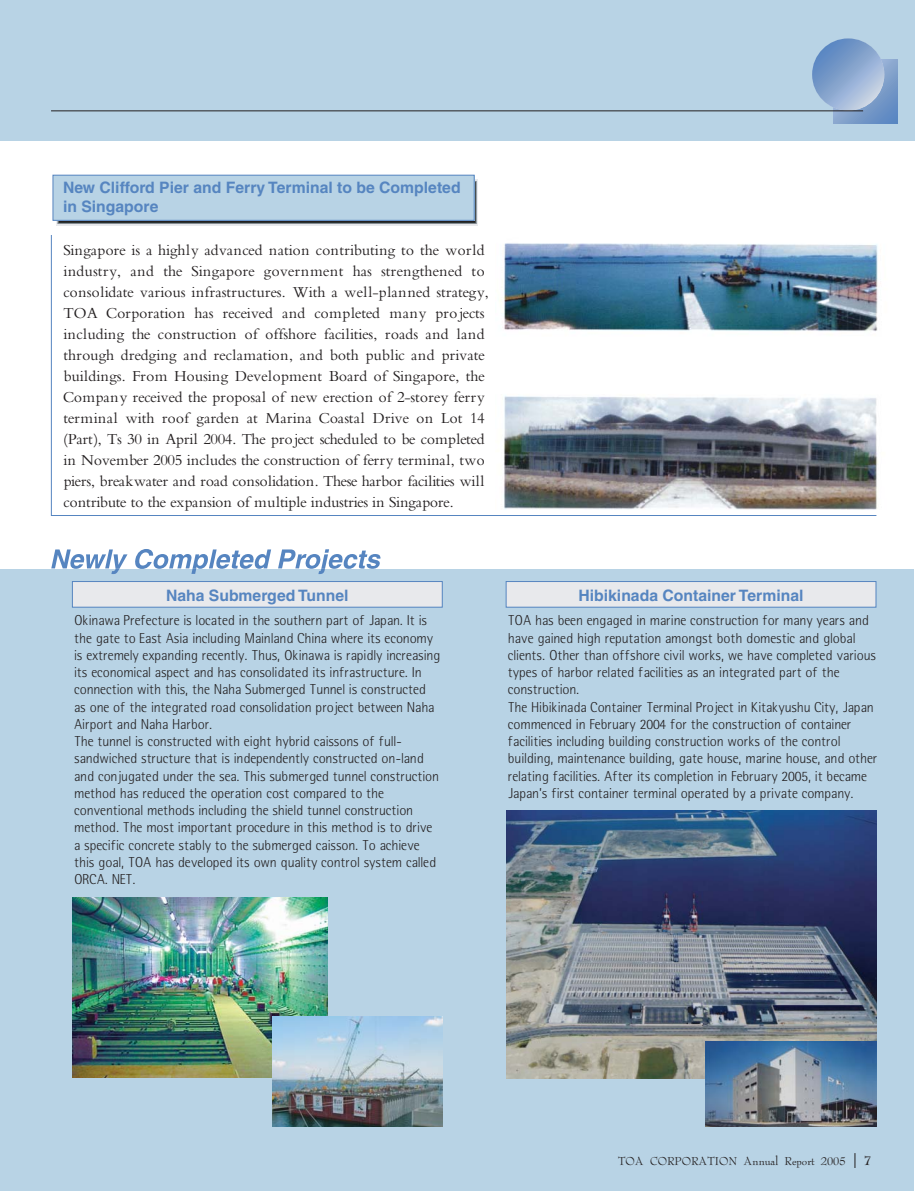
<style>
.page{position:relative;width:915px;height:1191px;background:#fff}
.page>*{position:absolute;margin:0;border:0;box-sizing:border-box;transform-origin:0 0}
.t1{font:15.75px/21px "Kuriakos SSK";letter-spacing:.025em;color:#231f20}
.t2{font:700 15.75px/18.8px "Helvetica";color:#5685c0}
.t3{font:14.25px/17.2px "Libre Semi Sans Light SSK";letter-spacing:.035em;color:#231f20}
.t4{font:13.5px "Bernadette";color:#231f20}
.s1{font-weight:700;font-size:15px}
</style>
<div class="page">
<svg style="left:51px;top:235px;width:826px;height:281px"></svg>
<div style="left:0;top:569px;width:914px;height:621px;background:#b8d3e5"></div>
<svg style="left:855px;top:1153px;width:1px;height:15px"></svg>
<div style="left:0;top:0;width:914px;height:141px;background:#b8d3e5"></div>
<svg style="left:833px;top:60px;width:64px;height:63px;background:#7699c7"></svg>
<div style="left:72px;top:582px;width:370px;height:25px;background:#e8e9ec"></div>
<div style="left:72px;top:581px;width:371px;height:27px;border:1px solid #5685c0"></div>
<svg style="left:51px;top:549px;width:77px;height:25px"></svg>
<svg style="left:135px;top:549px;width:136px;height:25px"></svg>
<svg style="left:278px;top:549px;width:103px;height:25px"></svg>
<svg style="left:812px;top:38px;width:72px;height:73px;background:#8ba8d0"></svg>
<hr style="left:51px;top:111px;width:812px;height:1px;background:#231f20">
<svg style="left:60px;top:183px;width:415px;height:39px"></svg>
<div style="left:57px;top:180px;width:421px;height:45px;border:1px solid #ecedef"></div>
<div style="left:53px;top:175px;width:421px;height:45px;background:#b8d3e5"></div>
<div style="left:53px;top:175px;width:421px;height:46px;border:1px solid #5685c0"></div>
<img style="left:72px;top:897px;width:256px;height:180px">
<div style="left:506px;top:582px;width:370px;height:25px;background:#e8e9ec"></div>
<div style="left:506px;top:581px;width:370px;height:27px;border:1px solid #5685c0"></div>
<img style="left:506px;top:811px;width:370px;height:268px">
<img style="left:272px;top:1016px;width:170px;height:111px">
<img style="left:706px;top:1042px;width:170px;height:85px">
<img style="left:495px;top:235px;width:383px;height:279px">
<p class="t2" style="left:63px;top:180px;width:399px">New Clifford Pier and Ferry Terminal to be Completed in Singapore</p>
<p class="t1" style="left:64px;top:241px;width:427px">Singapore is a highly advanced nation contributing to the world industry, and the Singapore government has strengthened to consolidate various infrastructures. With a well-planned strategy, TOA Corporation has received and completed many projects including the construction of offshore facilities, roads and land through dredging and reclamation, and both public and private buildings. From Housing Development Board of Singapore, the Company received the proposal of new erection of 2-storey ferry terminal with roof garden at Marina Coastal Drive on Lot 14 (Part), Ts 30 in April 2004. The project scheduled to be completed in November 2005 includes the construction of ferry terminal, two piers, breakwater and road consolidation. These harbor facilities will contribute to the expansion of multiple industries in Singapore.</p>
<p class="t2" style="left:166px;top:588px;width:184px">Naha Submerged Tunnel</p>
<p class="t3" style="left:74px;top:613px;width:367px">Okinawa Prefecture is located in the southern part of Japan. It is the gate to East Asia including Mainland China where its economy is extremely expanding recently. Thus, Okinawa is rapidly increasing its economical aspect and has consolidated its infrastructure. In connection with this, the Naha Submerged Tunnel is constructed as one of the integrated road consolidation project between Naha Airport and Naha Harbor.<br>The tunnel is constructed with eight hybrid caissons of full&shy;sandwiched structure that is independently constructed on-land and conjugated under the sea. This submerged tunnel construction method has reduced the operation cost compared to the conventional methods including the shield tunnel construction method. The most important procedure in this method is to drive a specific concrete stably to the submerged caisson. To achieve this goal, TOA has developed its own quality control system called ORCA. NET.</p>
<p class="t2" style="left:578px;top:588px;width:227px">Hibikinada Container Terminal</p>
<p class="t3" style="left:508px;top:613px;width:371px">TOA has been engaged in marine construction for many years and have gained high reputation amongst both domestic and global clients. Other than offshore civil works, we have completed various types of harbor related facilities as an integrated part of the construction.<br>The Hibikinada Container Terminal Project in Kitakyushu City, Japan commenced in February 2004 for the construction of container facilities including building construction works of the control building, maintenance building, gate house, marine house, and other relating facilities. After its completion in February 2005, it became Japan’s first container terminal operated by a private company.</p>
<p class="t4" style="left:618px;top:1152px;width:255px">TOA CORPORATION Annual Report 2005 <span class="s1">7</span></p>
</div>
